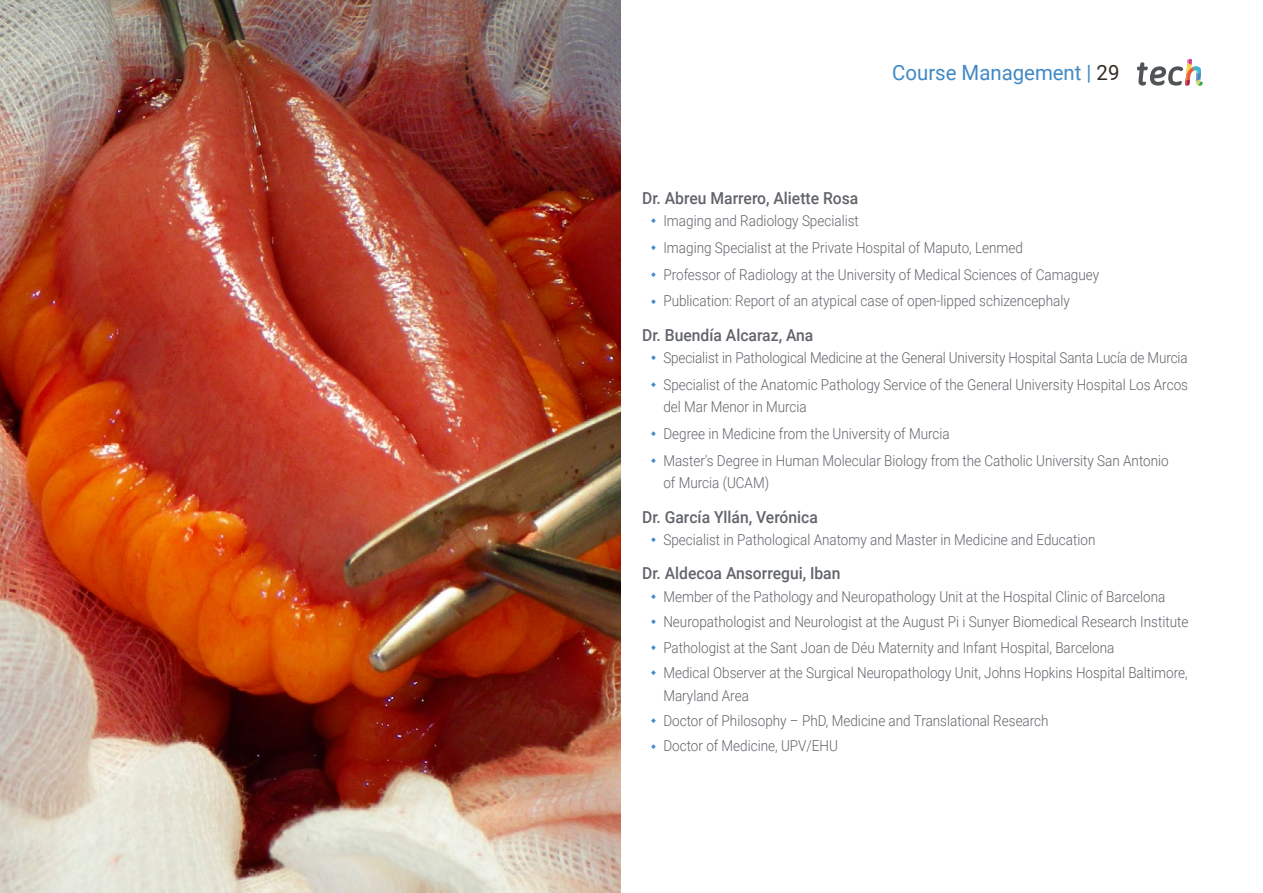
<style>
.page{position:relative;width:1263px;height:893px;background:#fff}
.page>*{position:absolute;margin:0;border:0;box-sizing:border-box;transform-origin:0 0}
.t1{font:21px "Roboto";color:#4089c5}
.t2{font:500 16.5px "Roboto";color:#61646a;scale:.95 1}
.t3{font:300 15px/26.7px "Roboto";color:#61646a;scale:.9 1}
.s1{color:#312e20}
</style>
<div class="page">
<img style="left:0;top:0;width:621px;height:893px">
<svg style="left:1137px;top:59px;width:65px;height:27px"></svg>
<h1 class="t1" style="left:892px;top:57px;width:229px">Course Management | <span class="s1">29</span></h1>
<p class="t2" style="left:642px;top:186px;width:229px">Dr. Abreu Marrero, Aliette Rosa</p>
<p class="t3" style="left:663px;top:207px;width:486px">Imaging and Radiology Specialist<br>Imaging Specialist at the Private Hospital of Maputo, Lenmed<br>Professor of Radiology at the University of Medical Sciences of Camaguey Publication: Report of an atypical case of open-lipped schizencephaly</p>
<p class="t2" style="left:642px;top:323px;width:182px">Dr. Buendía Alcaraz, Ana</p>
<p class="t3" style="left:663px;top:344px;width:584px">Specialist in Pathological Medicine at the General University Hospital Santa Lucía de Murcia<br>Specialist of the Anatomic Pathology Service of the General University Hospital Los Arcos</p>
<p class="t3" style="left:663px;top:393px;width:563px">del Mar Menor in Murcia<br>Degree in Medicine from the University of Murcia<br>Master's Degree in Human Molecular Biology from the Catholic University San Antonio</p>
<p class="t3" style="left:663px;top:469px;width:119px">of Murcia (UCAM)</p>
<p class="t2" style="left:642px;top:505px;width:187px">Dr. García Yllán, Verónica</p>
<p class="t3" style="left:663px;top:526px;width:482px">Specialist in Pathological Anatomy and Master in Medicine and Education</p>
<p class="t2" style="left:642px;top:562px;width:210px">Dr. Aldecoa Ansorregui, Iban</p>
<p class="t3" style="left:663px;top:583px;width:585px;line-height:25.5px">Member of the Pathology and Neuropathology Unit at the Hospital Clinic of Barcelona Neuropathologist and Neurologist at the August Pi i Sunyer Biomedical Research Institute Pathologist at the Sant Joan de Déu Maternity and Infant Hospital, Barcelona<br>Medical Observer at the Surgical Neuropathology Unit, Johns Hopkins Hospital Baltimore,</p>
<p class="t3" style="left:663px;top:682px;width:430px;line-height:25.5px">Maryland Area<br>Doctor of Philosophy – PhD, Medicine and Translational Research<br>Doctor of Medicine, UPV/EHU</p>
</div>
